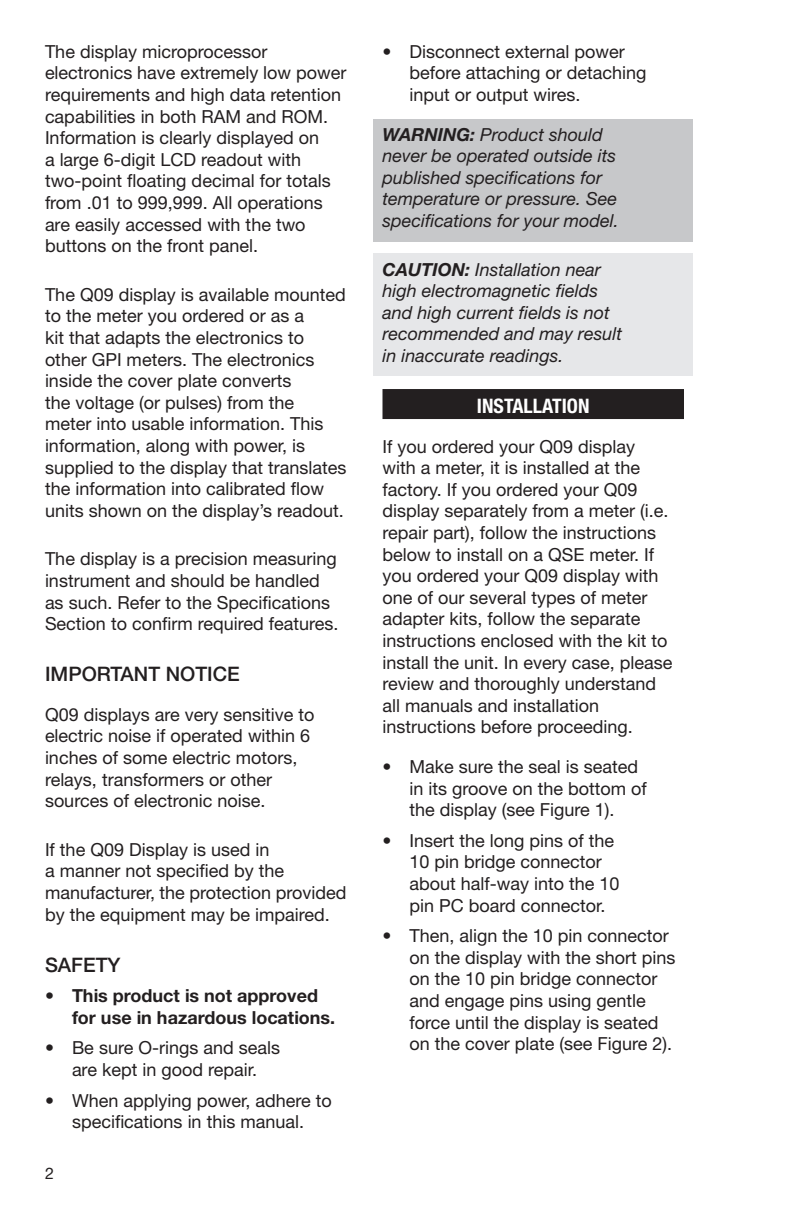
<style>
.page{position:relative;width:792px;height:1224px;background:#fff}
.page>*{position:absolute;margin:0;border:0;box-sizing:border-box;transform-origin:0 0}
.Sub_Section{font:500 20px "Helvetica Neue LT Std";color:#231f20}
.Section_Header{font:700 condensed 20px "Helvetica Neue LT Std";color:#fff}
.Body_Text{font:18px/21.6px "Helvetica Neue LT Std";color:#231f20}
.Warning{font:italic 18px/21.6px "Helvetica Neue LT Std";color:#231f20}
.Caution{font:italic 18px/21.6px "Helvetica Neue LT Std";color:#231f20}
.t1{font:700 18px/21.6px "Helvetica Neue LT Std";color:#231f20}
.t2{font:16px "Helvetica Neue LT Std";color:#231f20}
.s1{font-weight:700}
</style>
<div class="page">
<div style="left:374px;top:119px;width:319px;height:122px;background:#c7c8ca"></div>
<div style="left:374px;top:254px;width:319px;height:122px;background:#e6e7e9"></div>
<div style="left:382px;top:389px;width:302px;height:30px;background:#231f20"></div>
<p class="Body_Text" style="left:45px;top:40px;width:303px">The display microprocessor electronics have extremely low power requirements and high data retention capabilities in both RAM and ROM.<br>Information is clearly displayed on<br>a large 6‑digit LCD readout with two‑point floating decimal for totals from .01 to 999,999. All operations are easily accessed with the two buttons on the front panel.</p>
<p class="Body_Text" style="left:45px;top:283px;width:303px">The Q09 display is available mounted to the meter you ordered or as a<br>kit that adapts the electronics to other GPI meters. The electronics inside the cover plate converts<br>the voltage (or pulses) from the<br>meter into usable information. This information, along with power, is supplied to the display that translates the information into calibrated flow units shown on the display’s readout.</p>
<p class="Body_Text" style="left:45px;top:548px;width:295px">The display is a precision measuring instrument and should be handled as such. Refer to the Specifications Section to confirm required features.</p>
<p class="Sub_Section" style="left:45px;top:662px;width:196px">IMPORTANT NOTICE</p>
<p class="Body_Text" style="left:45px;top:703px;width:271px">Q09 displays are very sensitive to electric noise if operated within 6 inches of some electric motors, relays, transformers or other sources of electronic noise.</p>
<p class="Body_Text" style="left:45px;top:838px;width:303px">If the Q09 Display is used in<br>a manner not specified by the manufacturer, the protection provided by the equipment may be impaired.</p>
<p class="Sub_Section" style="left:45px;top:953px;width:77px">SAFETY</p>
<p class="t1" style="left:72px;top:985px;width:265px;text-indent:-27px">• This product is not approved for use in hazardous locations.</p>
<p class="Body_Text" style="left:45px;top:1037px;width:237px;text-align:center">• Be sure O-rings and seals are kept in good repair.</p>
<p class="Body_Text" style="left:45px;top:1089px;width:288px;text-align:center">• When applying power, adhere to specifications in this manual.</p>
<p class="t2" style="left:45px;top:1164px;width:10px">2</p>
<p class="Body_Text" style="left:410px;top:40px;width:239px;text-indent:-27px">• Disconnect external power before attaching or detaching input or output wires.</p>
<p class="Warning" style="left:382px;top:123px;width:238px"><span class="s1">WARNING:</span> Product should never be operated outside its published specifications for temperature or pressure. See specifications for your model.</p>
<p class="Caution" style="left:382px;top:258px;width:241px"><span class="s1">CAUTION:</span> Installation near high electromagnetic fields and high current fields is not recommended and may result in inaccurate readings.</p>
<p class="Section_Header" style="left:477px;top:394px;width:114px">INSTALLATION</p>
<p class="Body_Text" style="left:382px;top:435px;width:292px">If you ordered your Q09 display with a meter, it is installed at the factory. If you ordered your Q09 display separately from a meter (i.e. repair part), follow the instructions below to install on a QSE meter. If you ordered your Q09 display with one of our several types of meter adapter kits, follow the separate instructions enclosed with the kit to install the unit. In every case, please review and thoroughly understand all manuals and installation instructions before proceeding.</p>
<p class="Body_Text" style="left:410px;top:756px;width:239px;text-indent:-27px">• Make sure the seal is seated in its groove on the bottom of the display (see Figure 1).</p>
<p class="Body_Text" style="left:410px;top:829px;width:212px;text-indent:-27px">• Insert the long pins of the<br>10 pin bridge connector about half-way into the 10 pin PC board connector.</p>
<p class="Body_Text" style="left:410px;top:925px;width:268px;text-indent:-27px">• Then, align the 10 pin connector on the display with the short pins on the 10 pin bridge connector and engage pins using gentle force until the display is seated on the cover plate (see Figure 2).</p>
</div>
